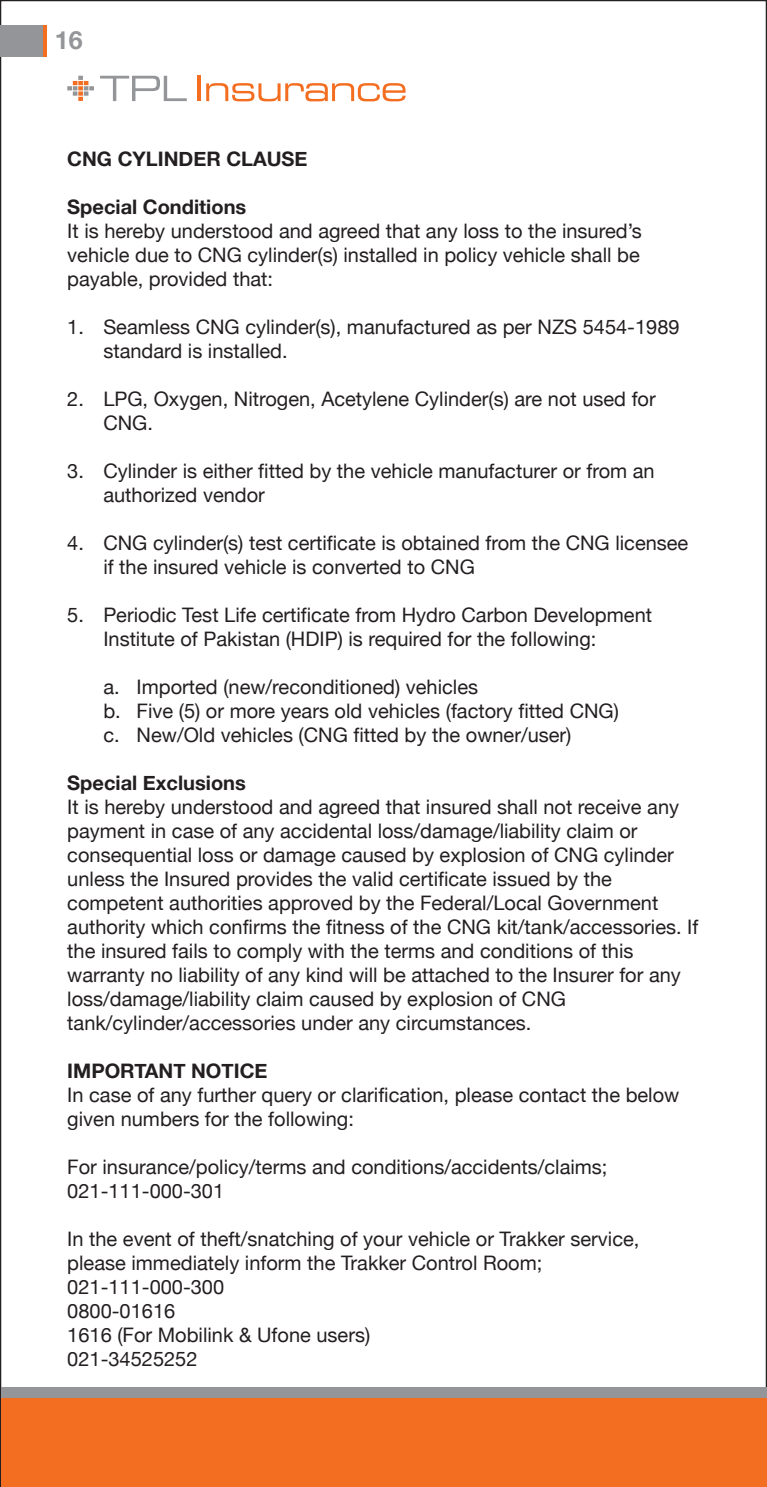
<style>
.page{position:relative;width:767px;height:1487px;background:#fff}
.page>*{position:absolute;margin:0;border:0;box-sizing:border-box;transform-origin:0 0}
.t1{font:700 25px "Helvetica Neue";color:#939598}
.t2{font:20px/24px "Helvetica Neue";color:#231f20}
.t3{font:700 20px "Helvetica Neue";color:#231f20}
</style>
<div class="page">
<svg style="left:42px;top:25px;width:5px;height:31px"></svg>
<div style="left:0;top:25px;width:42px;height:31px;background:#939598"></div>
<svg style="left:67px;top:76px;width:27px;height:25px"></svg>
<svg style="left:100px;top:76px;width:87px;height:25px"></svg>
<hr style="left:197px;top:76px;width:4px;height:25px;background:#f36e21">
<svg style="left:206px;top:83px;width:199px;height:18px"></svg>
<div style="left:1px;top:1386px;width:765px;height:89px;background:#939598"></div>
<div style="left:1px;top:1397px;width:765px;height:89px;background:#f36e21"></div>
<p class="t1" style="left:55px;top:24px;width:29px">16</p>
<p class="t3" style="left:67px;top:146px;width:242px">CNG CYLINDER CLAUSE</p>
<p class="t3" style="left:67px;top:194px;width:180px">Special Conditions</p>
<p class="t2" style="left:67px;top:218px;width:575px;text-align:justify">It is hereby understood and agreed that any loss to the insured’s vehicle due to CNG cylinder(s) installed in policy vehicle shall be payable, provided that:</p>
<p class="t2" style="left:103px;top:314px;width:577px;text-indent:-36px">1. Seamless CNG cylinder(s), manufactured as per NZS 5454-1989 standard is installed.</p>
<p class="t2" style="left:103px;top:386px;width:553px;text-indent:-36px">2. LPG, Oxygen, Nitrogen, Acetylene Cylinder(s) are not used for<br>CNG.</p>
<p class="t2" style="left:103px;top:458px;width:552px;text-indent:-36px">3. Cylinder is either fitted by the vehicle manufacturer or from an authorized vendor</p>
<p class="t2" style="left:103px;top:530px;width:586px;text-indent:-36px">4. CNG cylinder(s) test certificate is obtained from the CNG licensee if the insured vehicle is converted to CNG</p>
<p class="t2" style="left:103px;top:602px;width:550px;text-indent:-36px">5. Periodic Test Life certificate from Hydro Carbon Development<br>Institute of Pakistan (HDIP) is required for the following:</p>
<p class="t2" style="left:103px;top:674px;width:517px">a. Imported (new/reconditioned) vehicles<br>b. Five (5) or more years old vehicles (factory fitted CNG) c. New/Old vehicles (CNG fitted by the owner/user)</p>
<p class="t3" style="left:67px;top:770px;width:180px">Special Exclusions</p>
<p class="t2" style="left:67px;top:794px;width:632px">It is hereby understood and agreed that insured shall not receive any payment in case of any accidental loss/damage/liability claim or consequential loss or damage caused by explosion of CNG cylinder unless the Insured provides the valid certificate issued by the competent authorities approved by the Federal/Local Government authority which confirms the fitness of the CNG kit/tank/accessories. If the insured fails to comply with the terms and conditions of this warranty no liability of any kind will be attached to the Insurer for any loss/damage/liability claim caused by explosion of CNG tank/cylinder/accessories under any circumstances.</p>
<p class="t3" style="left:67px;top:1058px;width:201px">IMPORTANT NOTICE</p>
<p class="t2" style="left:67px;top:1082px;width:613px">In case of any further query or clarification, please contact the below given numbers for the following:</p>
<p class="t2" style="left:67px;top:1154px;width:541px">For insurance/policy/terms and conditions/accidents/claims;<br>021-111-000-301</p>
<p class="t2" style="left:67px;top:1226px;width:573px">In the event of theft/snatching of your vehicle or Trakker service, please immediately inform the Trakker Control Room;<br>021-111-000-300<br>0800-01616<br>1616 (For Mobilink &amp; Ufone users)<br>021-34525252</p>
</div>
